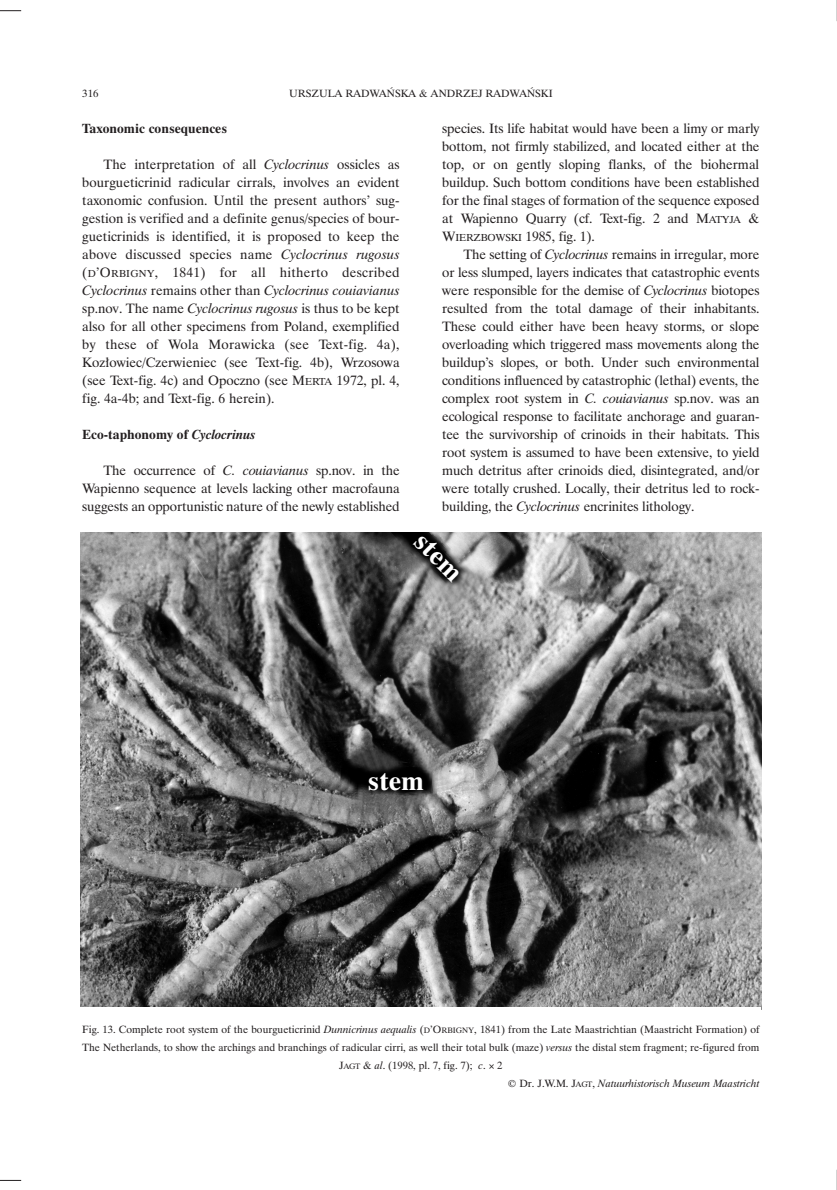
<style>
.page{position:relative;width:837px;height:1190px;background:#fff}
.page>*{position:absolute;margin:0;border:0;box-sizing:border-box;transform-origin:0 0}
.t1{font:700 27px "Dutch 801 PL";color:#fff}
.t2{font:13.5px/18px "Dutch 801 PL";letter-spacing:-.01em;color:#231f20;text-align:justify}
.t3{font:700 13.5px "Dutch 801 PL";color:#231f20}
.t4{font:10.5px "Dutch 801 PL";color:#231f20}
.t5{font:italic 10.5px "Dutch 801 PL";color:#231f20}
.s1{font-style:italic}
.s2{font-size:10.2px}
.s3{font-size:7.8px}
.s4{font-style:normal}
.s5{font-style:normal;font-size:7.8px}
</style>
<div class="page">
<svg style="left:0;top:10px;width:21px;height:1px"></svg>
<svg style="left:0;top:1180px;width:21px;height:1px"></svg>
<svg style="left:836px;top:0;width:1px;height:21px"></svg>
<svg style="left:836px;top:1169px;width:1px;height:21px"></svg>
<img style="left:81px;top:532px;width:680px;height:475px">
<p class="t4" style="left:82px;top:89px;width:18px">316</p>
<p class="t4" style="left:289px;top:89px;width:265px">URSZULA RADWA¡SKA &amp; ANDRZEJ RADWA¡SKI</p>
<p class="t3" style="left:82px;top:123px;width:146px">Taxonomic consequences</p>
<p class="t2" style="left:82px;top:156px;width:319px;text-indent:21px">The interpretation of all <span class="s1">Cyclocrinus</span> ossicles as bourgueticrinid radicular cirrals, involves an evident taxonomic confusion. Until the present authors’ sug&shy;gestion is verified and a definite genus/species of bour&shy;gueticrinids is identified, it is proposed to keep the above discussed species name <span class="s1">Cyclocrinus rugosus </span>(<span class="s2">D</span>’O<span class="s2">RBIGNY</span>, 1841) for all hitherto described <span class="s1">Cyclocrinus</span> remains other than <span class="s1">Cyclocrinus couiavianus </span>sp.nov. The name <span class="s1">Cyclocrinus rugosus</span> is thus to be kept also for all other specimens from Poland, exemplified by these of Wola Morawicka (see Text-fig. 4a), Koz∏owiec/Czerwieniec (see Text-fig. 4b), Wrzosowa (see Text-fig. 4c) and Opoczno (see M<span class="s2">ERTA</span> 1972, pl. 4, fig. 4a-4b; and Text-fig. 6 herein).</p>
<p class="t3" style="left:82px;top:429px;width:175px">Eco-taphonomy of <span class="s1">Cyclocrinus</span></p>
<p class="t2" style="left:82px;top:462px;width:319px;text-indent:21px">The occurrence of <span class="s1">C. couiavianus</span> sp.nov. in the Wapienno sequence at levels lacking other macrofauna suggests an opportunistic nature of the newly established</p>
<p class="t2" style="left:442px;top:120px;width:319px">species. Its life habitat would have been a limy or marly bottom, not firmly stabilized, and located either at the top, or on gently sloping flanks, of the biohermal buildup. Such bottom conditions have been established for the final stages of formation of the sequence exposed at Wapienno Quarry (cf. Text-fig. 2 and M<span class="s2">ATYJA</span> &amp; W<span class="s2">IERZBOWSKI</span> 1985, fig. 1).</p>
<p class="t2" style="left:442px;top:246px;width:319px;text-indent:21px">The setting of <span class="s1">Cyclocrinus</span> remains in irregular, more or less slumped, layers indicates that catastrophic events were responsible for the demise of <span class="s1">Cyclocrinus</span> biotopes resulted from the total damage of their inhabitants.<br>These could either have been heavy storms, or slope overloading which triggered mass movements along the buildup’s slopes, or both. Under such environmental conditions influenced by catastrophic (lethal) events, the complex root system in <span class="s1">C. couiavianus</span> sp.nov. was an ecological response to facilitate anchorage and guaran&shy;tee the survivorship of crinoids in their habitats. This root system is assumed to have been extensive, to yield much detritus after crinoids died, disintegrated, and/or were totally crushed. Locally, their detritus led to rock&shy;building, the <span class="s1">Cyclocrinus</span> encrinites lithology.</p>
<h1 class="t1" style="left:425px;top:529px;width:58px;rotate:45deg">stem</h1>
<h1 class="t1" style="left:367px;top:771px;width:58px">stem</h1>
<p class="t4" style="left:82px;top:1025px;width:679px">Fig. 13. Complete root system of the bourgueticrinid <span class="s1">Dunnicrinus aequalis</span> (<span class="s3">D</span>’O<span class="s3">RBIGNY</span>, 1841) from the Late Maastrichtian (Maastricht Formation) of</p>
<p class="t4" style="left:82px;top:1043px;width:679px">The Netherlands, to show the archings and branchings of radicular cirri, as well their total bulk (maze) <span class="s1">versus</span> the distal stem fragment; re-figured from</p>
<p class="t4" style="left:339px;top:1061px;width:165px">J<span class="s3">AGT</span> &amp; <span class="s1">al</span>. (1998, pl. 7, fig. 7); <span class="s1">c</span>. 2</p>
<p class="t5" style="left:508px;top:1079px;width:253px"><span class="s4">© Dr. J.W.M. J</span><span class="s5">AGT</span><span class="s4">,</span> Natuurhistorisch Museum Maastricht</p>
</div>
